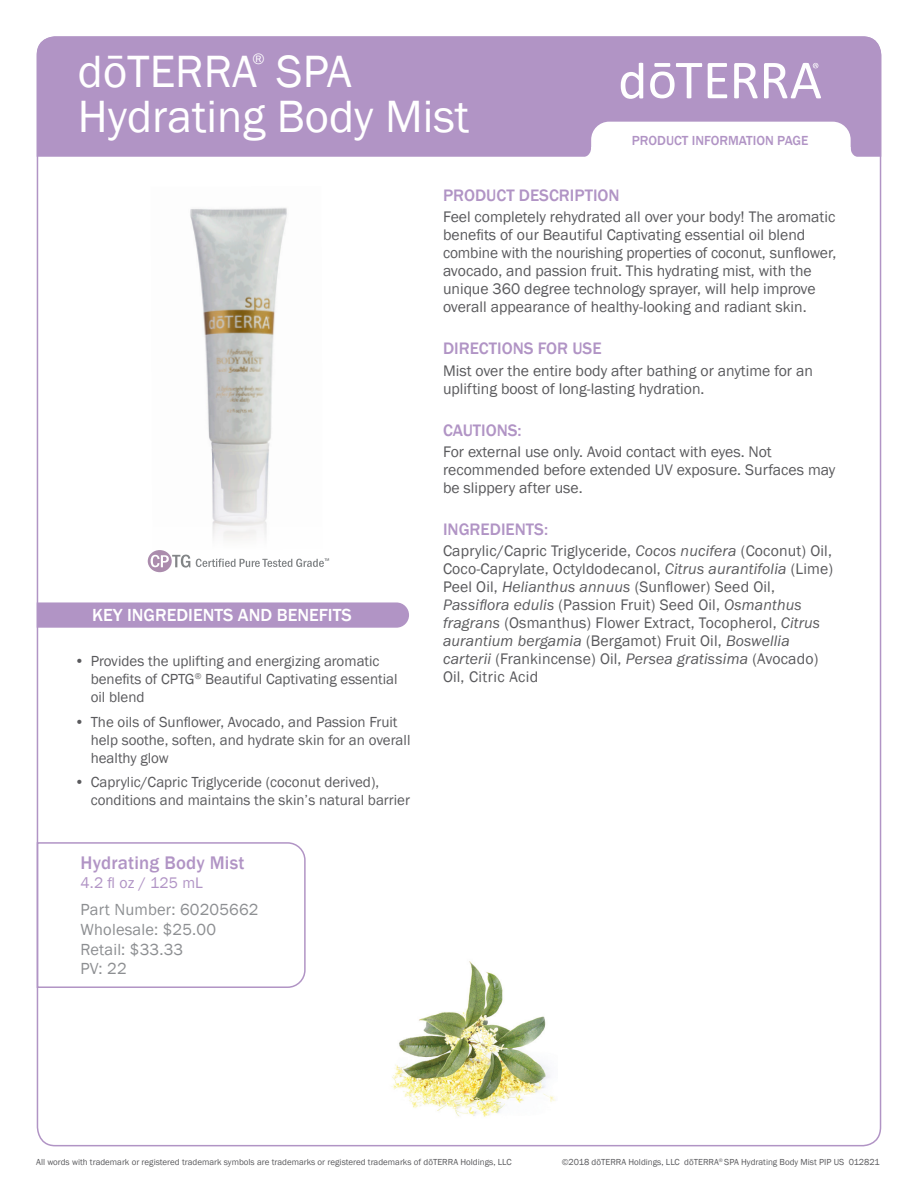
<style>
.page{position:relative;width:918px;height:1188px;background:#fff}
.page>*{position:absolute;margin:0;border:0;box-sizing:border-box;transform-origin:0 0}
.Main_H1{font:46.5px "Franklin Gothic";color:#fff}
.Tag_H1{font:500 18.75px "Franklin Gothic";letter-spacing:.01em;color:#b194c5}
.t1{font:500 18px "Franklin Gothic";color:#fff}
.Purple_Headers{font:500 17.1px "Franklin Gothic";color:#b194c5}
.Tag_details{font:16.5px "Franklin Gothic";letter-spacing:.01em;color:#8d8f92}
.Body{font:15.75px/18px "Franklin Gothic";color:#5a5a5d}
.Tag_H2{font:15.75px "Franklin Gothic";letter-spacing:.01em;color:#b194c5}
.Main_H1-2{font:15.75px "Franklin Gothic";color:#fff}
.t2{font:15px/18px "Franklin Gothic";color:#5a5a5d}
.t3{font:500 13.5px "Franklin Gothic";color:#b194c5}
.t4{font:9px "Franklin Gothic";color:#5a5a5d}
.s1{font-family:"Franklin Gothic URW Boo Ita"}
</style>
<div class="page">
<div style="left:37px;top:36px;width:844px;height:121px;background:#b194c5"></div>
<svg style="left:734px;top:63px;width:24px;height:35px"></svg>
<svg style="left:708px;top:63px;width:19px;height:35px"></svg>
<svg style="left:650px;top:63px;width:52px;height:35px"></svg>
<svg style="left:621px;top:63px;width:22px;height:36px"></svg>
<svg style="left:764px;top:63px;width:57px;height:35px"></svg>
<svg style="left:581px;top:122px;width:280px;height:35px"></svg>
<img style="left:190px;top:207px;width:97px;height:333px">
<svg style="left:37px;top:602px;width:372px;height:26px;background:#b397c7"></svg>
<svg style="left:36px;top:841px;width:270px;height:148px"></svg>
<img style="left:391px;top:961px;width:164px;height:156px">
<svg style="left:148px;top:550px;width:42px;height:22px"></svg>
<svg style="left:196px;top:558px;width:133px;height:9px"></svg>
<p class="Main_H1-2" style="left:252px;top:49px;width:14px">®</p>
<p class="Main_H1" style="left:78px;top:87px;width:393px">Hydrating Body Mist</p>
<p class="Main_H1" style="left:78px;top:42px;width:275px">dōTERRA SPA</p>
<p class="t3" style="left:632px;top:132px;width:178px">PRODUCT INFORMATION PAGE</p>
<p class="t1" style="left:92px;top:604px;width:261px">KEY INGREDIENTS AND BENEFITS</p>
<p class="t2" style="left:91px;top:652px;width:308px;text-indent:-16px">• Provides the uplifting and energizing aromatic benefits of CPTG<sup>®</sup> Beautiful Captivating essential oil blend</p>
<p class="t2" style="left:91px;top:713px;width:321px;text-indent:-16px">• The oils of Sunflower, Avocado, and Passion Fruit help soothe, soften, and hydrate skin for an overall healthy glow</p>
<p class="t2" style="left:91px;top:774px;width:321px;text-indent:-16px">• Caprylic/Capric Triglyceride (coconut derived), conditions and maintains the skin’s natural barrier</p>
<p class="Tag_H1" style="left:81px;top:851px;width:165px">Hydrating Body Mist</p>
<p class="Tag_H2" style="left:81px;top:873px;width:124px">4.2 fl oz / 125 mL</p>
<p class="Tag_details" style="left:81px;top:899px;width:179px">Part Number: 60205662</p>
<p class="Tag_details" style="left:81px;top:919px;width:137px">Wholesale: $25.00</p>
<p class="Tag_details" style="left:81px;top:939px;width:104px">Retail: $33.33</p>
<p class="Tag_details" style="left:81px;top:959px;width:48px">PV: 22</p>
<p class="Purple_Headers" style="left:443px;top:185px;width:178px">PRODUCT DESCRIPTION</p>
<p class="Body" style="left:443px;top:208px;width:395px">Feel completely rehydrated all over your body! The aromatic benefits of our Beautiful Captivating essential oil blend combine with the nourishing properties of coconut, sunflower, avocado, and passion fruit. This hydrating mist, with the unique 360 degree technology sprayer, will help improve overall appearance of healthy-looking and radiant skin.</p>
<p class="Purple_Headers" style="left:443px;top:338px;width:160px">DIRECTIONS FOR USE</p>
<p class="Body" style="left:443px;top:362px;width:371px">Mist over the entire body after bathing or anytime for an uplifting boost of long-lasting hydration.</p>
<p class="Purple_Headers" style="left:443px;top:419px;width:80px">CAUTIONS:</p>
<p class="Body" style="left:443px;top:443px;width:394px">For external use only. Avoid contact with eyes. Not recommended before extended UV exposure. Surfaces may be slippery after use.</p>
<p class="Purple_Headers" style="left:443px;top:519px;width:107px">INGREDIENTS:</p>
<p class="Body" style="left:443px;top:543px;width:392px">Caprylic/Capric Triglyceride, <span class="s1">Cocos nucifera</span> (Coconut) Oil, Coco-Caprylate, Octyldodecanol, <span class="s1">Citrus aurantifolia</span> (Lime)<br>Peel Oil, <span class="s1">Helianthus annuus</span> (Sunflower) Seed Oil, <span class="s1">Passiflora edulis</span> (Passion Fruit) Seed Oil, <span class="s1">Osmanthus fragrans</span> (Osmanthus) Flower Extract, Tocopherol, <span class="s1">Citrus aurantium bergamia</span> (Bergamot) Fruit Oil, <span class="s1">Boswellia carterii</span> (Frankincense) Oil, <span class="s1">Persea gratissima</span> (Avocado)<br>Oil, Citric Acid</p>
<p class="t4" style="left:36px;top:1156px;width:477px">All words with trademark or registered trademark symbols are trademarks or registered trademarks of dōTERRA Holdings, LLC</p>
<p class="t4" style="left:562px;top:1156px;width:320px">©2018 dōTERRA Holdings, LLC dōTERRA<sup>®</sup> SPA Hydrating Body Mist PIP US 012821</p>
</div>
